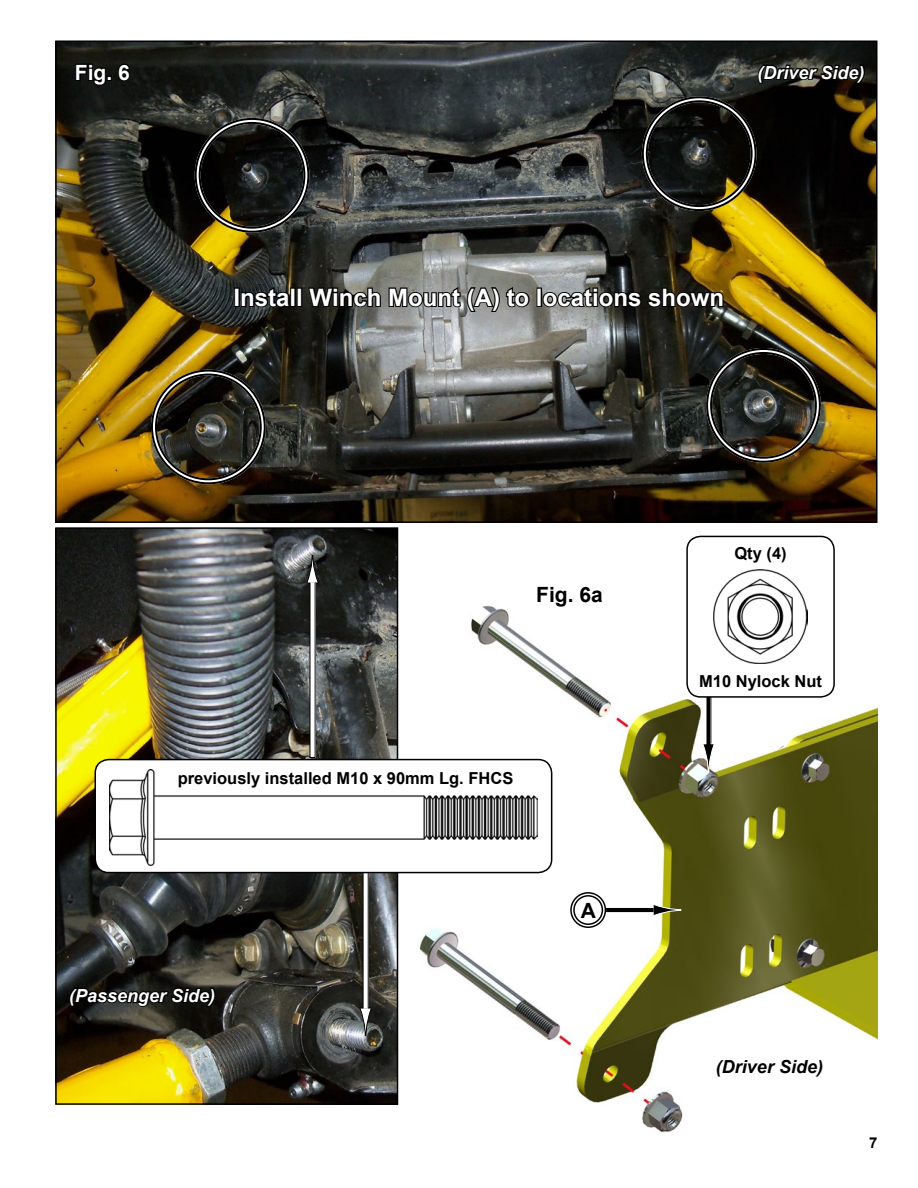
<style>
.page{position:relative;width:918px;height:1188px;background:#fff}
.page>*{position:absolute;margin:0;border:0;box-sizing:border-box;transform-origin:0 0}
.t1{font:700 24px "Arial";color:#fff}
.t2{font:700 21px "Arial";color:#000}
.t3{font:700 21px "Arial";color:#fff}
.t4{font:italic 700 18px "Arial";color:#fff}
.t5{font:italic 700 18px "Arial";color:#000}
.t6{font:700 16.5px "Arial";color:#000}
.t7{font:700 15px "Arial";color:#000}
</style>
<div class="page">
<img style="left:401px;top:535px;width:477px;height:598px">
<svg style="left:715px;top:1057px;width:110px;height:22px"></svg>
<img style="left:58px;top:43px;width:817px;height:477px">
<svg style="left:74px;top:62px;width:58px;height:25px"></svg>
<div style="left:234px;top:288px;width:6px;height:19px;border:2px solid #000"></div>
<svg style="left:240px;top:275px;width:52px;height:34px;background:#222624"></svg>
<div style="left:290px;top:288px;width:6px;height:19px;border:2px solid #000"></div>
<div style="left:297px;top:288px;width:5px;height:19px;border:2px solid #000"></div>
<svg style="left:307px;top:274px;width:224px;height:40px;background:#5b5c58"></svg>
<div style="left:537px;top:288px;width:5px;height:19px;border:2px solid #000"></div>
<svg style="left:541px;top:275px;width:184px;height:35px;background:#39372e"></svg>
<svg style="left:756px;top:63px;width:110px;height:22px;background:#1c1b17"></svg>
<div style="left:151px;top:370px;width:115px;height:114px;border:6px solid #fff;border-radius:50%"></div>
<div style="left:151px;top:370px;width:115px;height:114px;border:2px solid #000;border-radius:50%"></div>
<div style="left:155px;top:374px;width:107px;height:106px;border:2px solid #000;border-radius:50%"></div>
<div style="left:706px;top:348px;width:115px;height:115px;border:6px solid #fff;border-radius:50%"></div>
<div style="left:706px;top:348px;width:115px;height:115px;border:2px solid #000;border-radius:50%"></div>
<div style="left:710px;top:352px;width:107px;height:107px;border:2px solid #000;border-radius:50%"></div>
<div style="left:195px;top:118px;width:114px;height:115px;border:6px solid #fff;border-radius:50%"></div>
<div style="left:195px;top:118px;width:114px;height:115px;border:2px solid #000;border-radius:50%"></div>
<div style="left:199px;top:122px;width:106px;height:107px;border:2px solid #000;border-radius:50%"></div>
<div style="left:642px;top:96px;width:115px;height:115px;border:6px solid #fff;border-radius:50%"></div>
<div style="left:642px;top:96px;width:115px;height:115px;border:2px solid #000;border-radius:50%"></div>
<div style="left:646px;top:100px;width:107px;height:107px;border:2px solid #000;border-radius:50%"></div>
<img style="left:58px;top:530px;width:337px;height:572px">
<div style="left:55px;top:527px;width:343px;height:578px;border:2px solid #000"></div>
<div style="left:363px;top:834px;width:5px;height:174px;background:#fff"></div>
<svg style="left:359px;top:1007px;width:13px;height:29px"></svg>
<div style="left:310px;top:583px;width:5px;height:174px;background:#fff"></div>
<svg style="left:306px;top:555px;width:13px;height:29px"></svg>
<svg style="left:68px;top:986px;width:149px;height:23px;background:#10100e"></svg>
<div style="left:95px;top:760px;width:457px;height:113px;background:#fff;border-radius:14px"></div>
<div style="left:95px;top:759px;width:457px;height:114px;border:2px solid #000;border-radius:14px"></div>
<img style="left:109px;top:770px;width:428px;height:96px">
<div style="left:706px;top:656px;width:5px;height:88px;background:#000"></div>
<svg style="left:702px;top:743px;width:13px;height:29px"></svg>
<div style="left:687px;top:536px;width:147px;height:161px;background:#fff;border-radius:14px"></div>
<div style="left:686px;top:536px;width:149px;height:162px;border:2px solid #000;border-radius:14px"></div>
<img style="left:713px;top:570px;width:95px;height:94px">
<svg style="left:535px;top:582px;width:71px;height:27px"></svg>
<div style="left:603px;top:907px;width:50px;height:6px;background:#000"></div>
<div style="left:603px;top:907px;width:51px;height:6px;border:1px solid #fff"></div>
<svg style="left:652px;top:903px;width:30px;height:14px"></svg>
<svg style="left:578px;top:900px;width:21px;height:20px"></svg>
<div style="left:570px;top:892px;width:36px;height:36px;border:4px solid #fff;border-radius:50%"></div>
<div style="left:570px;top:892px;width:36px;height:36px;border:1px solid #000;border-radius:50%"></div>
<div style="left:573px;top:895px;width:30px;height:30px;border:1px solid #000;border-radius:50%"></div>
<p class="t3" style="left:75px;top:58px;width:56px">Fig. 6</p>
<p class="t4" style="left:758px;top:60px;width:109px">(Driver Side)</p>
<h1 class="t1" style="left:234px;top:281px;width:492px">Install Winch Mount (A) to locations shown</h1>
<p class="t2" style="left:536px;top:580px;width:68px">Fig. 6a</p>
<p class="t6" style="left:178px;top:767px;width:337px">previously installed M10 x 90mm Lg. FHCS</p>
<p class="t2" style="left:581px;top:896px;width:17px">A</p>
<p class="t6" style="left:734px;top:542px;width:54px">Qty (4)</p>
<p class="t6" style="left:699px;top:670px;width:124px">M10 Nylock Nut</p>
<p class="t4" style="left:69px;top:984px;width:148px">(Passenger Side)</p>
<p class="t5" style="left:716px;top:1055px;width:109px">(Driver Side)</p>
<p class="t7" style="left:869px;top:1132px;width:10px">7</p>
</div>
